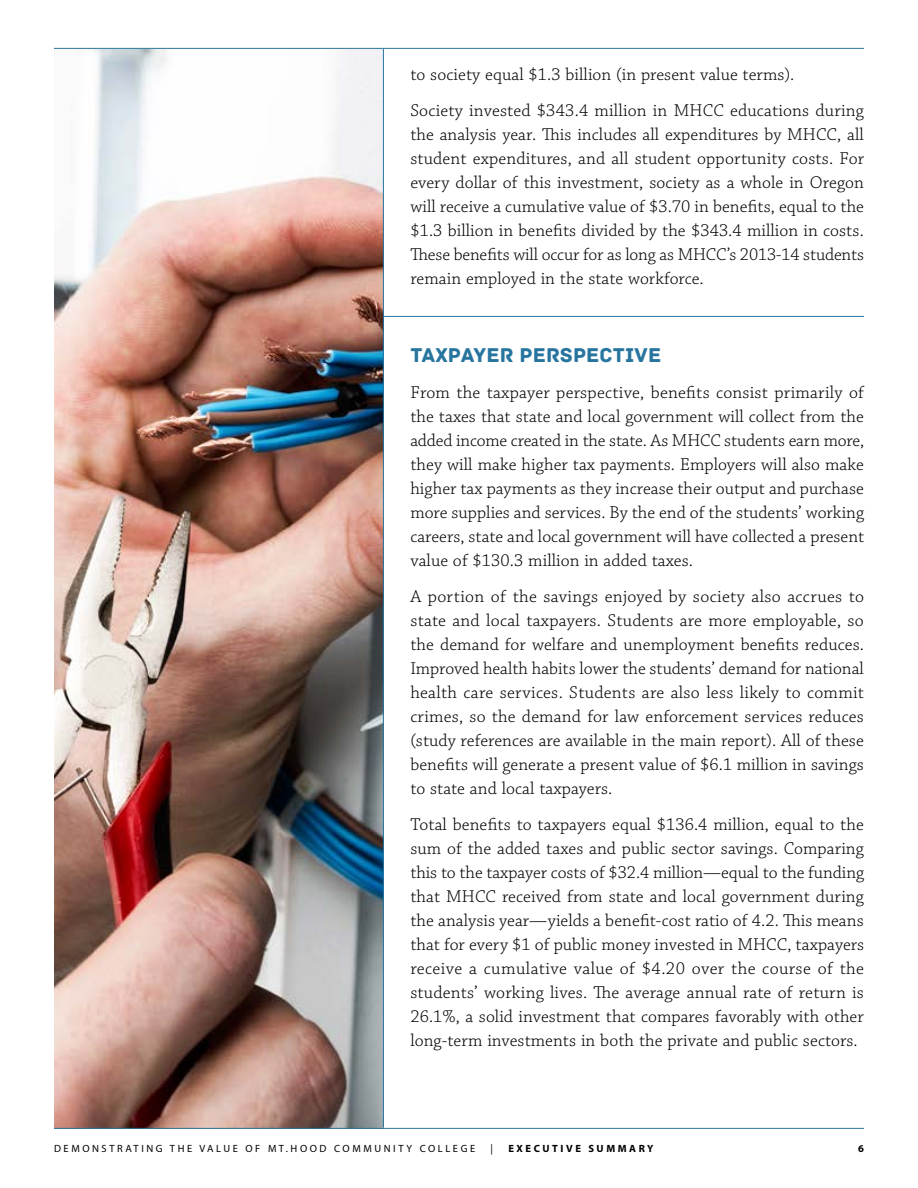
<style>
.page{position:relative;width:918px;height:1188px;background:#fff}
.page>*{position:absolute;margin:0;border:0;box-sizing:border-box;transform-origin:0 0}
.t1{font:21px "Archive";letter-spacing:.005em;color:#27759f}
.t2{font:300 18px/24px "Chaparral Pro";letter-spacing:.005em;color:#000;text-align:justify}
.t3{font:10.5px "Myriad Pro";letter-spacing:.245em;color:#000}
.t4{font:700 10.5px "Myriad Pro";letter-spacing:.245em;color:#000}
</style>
<div class="page">
<hr style="left:54px;top:48px;width:810px;height:1px;background:#27759f">
<img style="left:54px;top:49px;width:330px;height:1079px">
<hr style="left:383px;top:49px;width:1px;height:1078px;background:#27759f">
<hr style="left:383px;top:316px;width:481px;height:1px;background:#27759f">
<hr style="left:54px;top:1128px;width:810px;height:1px;background:#27759f">
<p class="t2" style="left:410px;top:57px;width:455px;line-height:36px">to society equal $1.3 billion (in present value terms).<br>Society invested $343.4 million in MHCC educations during</p>
<p class="t2" style="left:410px;top:123px;width:455px">the analysis year. This includes all expenditures by MHCC, all student expenditures, and all student opportunity costs. For every dollar of this investment, society as a whole in Oregon will receive a cumulative value of $3.70 in benefits, equal to the $1.3 billion in benefits divided by the $343.4 million in costs.<br>These benefits will occur for as long as MHCC’s 2013-14 students remain employed in the state workforce.</p>
<p class="t1" style="left:410px;top:342px;width:252px">TAXPAYER PERSPECTIVE</p>
<p class="t2" style="left:410px;top:381px;width:455px">From the taxpayer perspective, benefits consist primarily of the taxes that state and local government will collect from the added income created in the state. As MHCC students earn more, they will make higher tax payments. Employers will also make higher tax payments as they increase their output and purchase more supplies and services. By the end of the students’ working careers, state and local government will have collected a present value of $130.3 million in added taxes.</p>
<p class="t2" style="left:410px;top:585px;width:455px">A portion of the savings enjoyed by society also accrues to state and local taxpayers. Students are more employable, so the demand for welfare and unemployment benefits reduces.<br>Improved health habits lower the students’ demand for national health care services. Students are also less likely to commit crimes, so the demand for law enforcement services reduces (study references are available in the main report). All of these benefits will generate a present value of $6.1 million in savings to state and local taxpayers.</p>
<p class="t2" style="left:410px;top:813px;width:455px">Total benefits to taxpayers equal $136.4 million, equal to the sum of the added taxes and public sector savings. Comparing this to the taxpayer costs of $32.4 million—equal to the funding that MHCC received from state and local government during the analysis year—yields a benefit-cost ratio of 4.2. This means that for every $1 of public money invested in MHCC, taxpayers receive a cumulative value of $4.20 over the course of the students’ working lives. The average annual rate of return is 26.1%, a solid investment that compares favorably with other long-term investments in both the private and public sectors.</p>
<p class="t3" style="left:54px;top:1142px;width:423px">DEMONSTRATING THE VALUE OF MT.HOOD COMMUNITY COLLEGE</p>
<p class="t3" style="left:491px;top:1142px;width:4px">|</p>
<p class="t4" style="left:508px;top:1142px;width:147px">EXECUTIVE SUMMARY</p>
<p class="t4" style="left:858px;top:1142px;width:7px">6</p>
</div>
